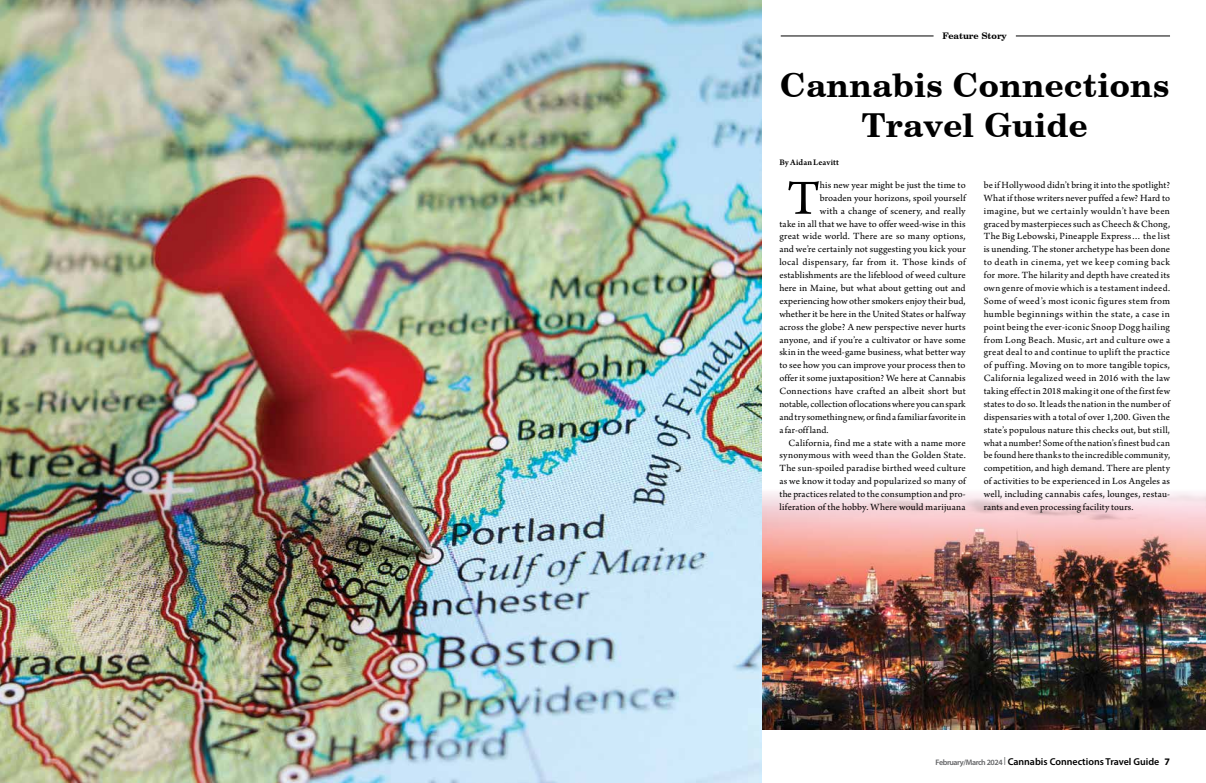
<style>
.page{position:relative;width:1206px;height:783px;background:#fff}
.page>*{position:absolute;margin:0;border:0;box-sizing:border-box;transform-origin:0 0}
.t1{font:51.7px "Arno Pro";color:#000}
.t2{font:700 33px/39.6px "Century Schoolbook BT";letter-spacing:.01em;color:#000;text-align:center}
.t3{font:10px/12.9px "Arno Pro";letter-spacing:.01em;color:#000;text-align:justify}
.t4{font:600 10px "Myriad Pro";color:#000}
.t5{font:10px "Arno Pro";letter-spacing:.035em;color:#000}
.t6{font:600 9px "Arno Pro";letter-spacing:.02em;color:#000}
.t7{font:700 9px "Century Schoolbook BT";color:#000}
.s1{font-size:8px;color:#636466}
.s2{font-weight:700}
</style>
<div class="page">
<img style="left:761px;top:489px;width:445px;height:240px">
<img style="left:0;top:0;width:761px;height:783px">
<hr style="left:1016px;top:35px;width:154px;height:1px;background:#000">
<hr style="left:781px;top:35px;width:153px;height:1px;background:#000">
<p class="t7" style="left:943px;top:30px;width:66px">Feature Story</p>
<h2 class="t2" style="left:780px;top:65px;width:390px">Cannabis Connections<br>Travel Guide</h2>
<p class="t6" style="left:779px;top:157px;width:61px">By Aidan Leavitt</p>
<h1 class="t1" style="left:787px;top:169px;width:35px">T</h1>
<p class="t3" style="left:820px;top:179px;width:147px">his new year might be just the time to</p>
<p class="t3" style="left:820px;top:192px;width:147px">broaden your horizons, spoil yourself</p>
<p class="t3" style="left:820px;top:205px;width:147px">with a change of scenery, and really</p>
<p class="t3" style="left:779px;top:218px;width:188px">take in all that we have to offer weed-wise in this</p>
<p class="t3" style="left:779px;top:231px;width:188px">great wide world. There are so many options,</p>
<p class="t3" style="left:779px;top:243px;width:188px">and we’re certainly not suggesting you kick your</p>
<p class="t5" style="left:779px;top:257px;width:188px">local dispensary, far from it. Those kinds of</p>
<p class="t3" style="left:779px;top:269px;width:188px">establishments are the lifeblood of weed culture</p>
<p class="t3" style="left:779px;top:282px;width:188px">here in Maine, but what about getting out and</p>
<p class="t3" style="left:779px;top:295px;width:188px">experiencing how other smokers enjoy their bud,</p>
<p class="t3" style="left:779px;top:308px;width:188px">whether it be here in the United States or halfway</p>
<p class="t3" style="left:779px;top:321px;width:188px">across the globe? A new perspective never hurts</p>
<p class="t3" style="left:779px;top:334px;width:188px">anyone, and if you’re a cultivator or have some</p>
<p class="t3" style="left:779px;top:346px;width:188px">skin in the weed-game business, what better way</p>
<p class="t3" style="left:779px;top:359px;width:188px">to see how you can improve your process then to</p>
<p class="t3" style="left:779px;top:372px;width:188px">offer it some juxtaposition? We here at Cannabis</p>
<p class="t3" style="left:779px;top:385px;width:188px">Connections have crafted an albeit short but</p>
<p class="t3" style="left:779px;top:398px;width:188px">notable, collection of locations where you can spark</p>
<p class="t3" style="left:779px;top:411px;width:188px">and try something new, or find a familiar favorite in</p>
<p class="t3" style="left:779px;top:424px;width:51px">a far-off land.</p>
<p class="t3" style="left:788px;top:437px;width:179px">California, find me a state with a name more</p>
<p class="t3" style="left:779px;top:450px;width:188px">synonymous with weed than the Golden State.</p>
<p class="t3" style="left:779px;top:462px;width:188px">The sun-spoiled paradise birthed weed culture</p>
<p class="t3" style="left:779px;top:475px;width:188px">as we know it today and popularized so many of</p>
<p class="t3" style="left:779px;top:488px;width:188px">the practices related to the consumption and pro-</p>
<p class="t3" style="left:779px;top:501px;width:188px">liferation of the hobby. Where would marijuana</p>
<p class="t3" style="left:984px;top:179px;width:188px">be if Hollywood didn’t bring it into the spotlight?<br>What if those writers never puffed a few? Hard to imagine, but we certainly wouldn’t have been graced by masterpieces such as Cheech &amp; Chong, The Big Lebowski, Pineapple Express… the list is unending. The stoner archetype has been done to death in cinema, yet we keep coming back for more. The hilarity and depth have created its own genre of movie which is a testament indeed.<br>Some of weed’s most iconic figures stem from humble beginnings within the state, a case in point being the ever-iconic Snoop Dogg hailing from Long Beach. Music, art and culture owe a great deal to and continue to uplift the practice of puffing. Moving on to more tangible topics, California legalized weed in 2016 with the law taking effect in 2018 making it one of the first few states to do so. It leads the nation in the number of dispensaries with a total of over 1,200. Given the state’s populous nature this checks out, but still, what a number! Some of the nation’s finest bud can be found here thanks to the incredible community, competition, and high demand. There are plenty of activities to be experienced in Los Angeles as well, including cannabis cafes, lounges, restau&shy;rants and even processing facility tours.</p>
<p class="t4" style="left:936px;top:755px;width:236px"><span class="s1">February/March 2024 </span><sup>|</sup> Cannabis Connections Travel Guide <span class="s2">7</span></p>
</div>
